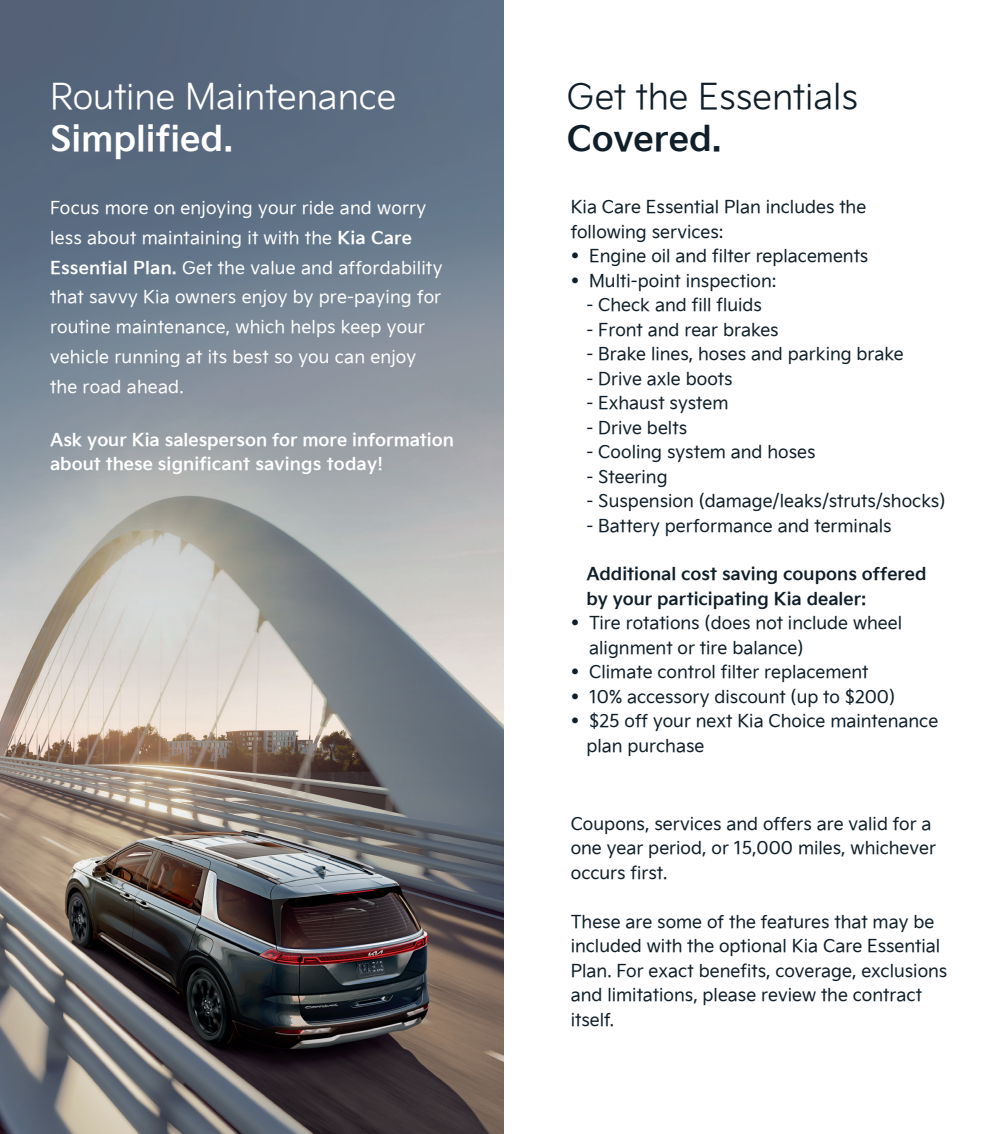
<style>
.page{position:relative;width:1008px;height:1134px;background:#fff}
.page>*{position:absolute;margin:0;border:0;box-sizing:border-box;transform-origin:0 0}
.t1{font:300 35px/42px "Kia Signature";color:#fff}
.t2{font:300 35px/42px "Kia Signature";color:#0f1e28}
.t3{font:17.5px/24.5px "Kia Signature";color:#0f1e28}
.t4{font:17.5px/29.8px "Kia Signature";letter-spacing:.01em;color:#fff}
.t5{font:700 17.5px/24.5px "Kia Signature";color:#fff}
.t6{font:700 17.5px/24.5px "Kia Signature";color:#0f1e28}
.s1{font-weight:700}
</style>
<div class="page">
<svg style="left:0;top:0;width:504px;height:1134px;background:#7c8086"></svg>
<p class="t1" style="left:50px;top:74px;width:348px">Routine Maintenance<br><span class="s1">Simplified.</span></p>
<p class="t4" style="left:50px;top:192px;width:394px">Focus more on enjoying your ride and worry less about maintaining it with the <span class="s1">Kia Care Essential Plan.</span> Get the value and affordability that savvy Kia owners enjoy by pre-paying for routine maintenance, which helps keep your vehicle running at its best so you can enjoy the road ahead.</p>
<p class="t5" style="left:50px;top:426px;width:405px">Ask your Kia salesperson for more information about these significant savings today!</p>
<p class="t2" style="left:567px;top:74px;width:293px">Get the Essentials<br><span class="s1">Covered.</span></p>
<p class="t3" style="left:571px;top:194px;width:297px">Kia Care Essential Plan includes the following services:</p>
<p class="t3" style="left:571px;top:243px;width:299px">• Engine oil and filter replacements</p>
<p class="t3" style="left:571px;top:267px;width:207px">• Multi-point inspection:</p>
<p class="t3" style="left:586px;top:292px;width:177px">- Check and fill fluids</p>
<p class="t3" style="left:586px;top:316px;width:194px">- Front and rear brakes</p>
<p class="t3" style="left:586px;top:341px;width:319px">- Brake lines, hoses and parking brake</p>
<p class="t3" style="left:586px;top:365px;width:148px">- Drive axle boots</p>
<p class="t3" style="left:586px;top:390px;width:144px">- Exhaust system</p>
<p class="t3" style="left:586px;top:414px;width:102px">- Drive belts</p>
<p class="t3" style="left:586px;top:439px;width:231px">- Cooling system and hoses</p>
<p class="t3" style="left:586px;top:463px;width:83px">- Steering</p>
<p class="t3" style="left:586px;top:488px;width:361px">- Suspension (damage/leaks/struts/shocks)</p>
<p class="t3" style="left:586px;top:512px;width:307px">- Battery performance and terminals</p>
<p class="t6" style="left:586px;top:561px;width:342px">Additional cost saving coupons offered by your participating Kia dealer:</p>
<p class="t3" style="left:589px;top:610px;width:314px;text-indent:-18px">• Tire rotations (does not include wheel alignment or tire balance)</p>
<p class="t3" style="left:571px;top:659px;width:299px">• Climate control filter replacement</p>
<p class="t3" style="left:571px;top:683px;width:326px">• 10% accessory discount (up to $200)</p>
<p class="t3" style="left:586px;top:708px;width:353px;text-indent:-16px">• $25 off your next Kia Choice maintenance plan purchase</p>
<p class="t3" style="left:571px;top:810px;width:367px">Coupons, services and offers are valid for a one year period, or 15,000 miles, whichever occurs first.</p>
<p class="t3" style="left:571px;top:908px;width:378px">These are some of the features that may be included with the optional Kia Care Essential Plan. For exact benefits, coverage, exclusions and limitations, please review the contract itself.</p>
</div>
